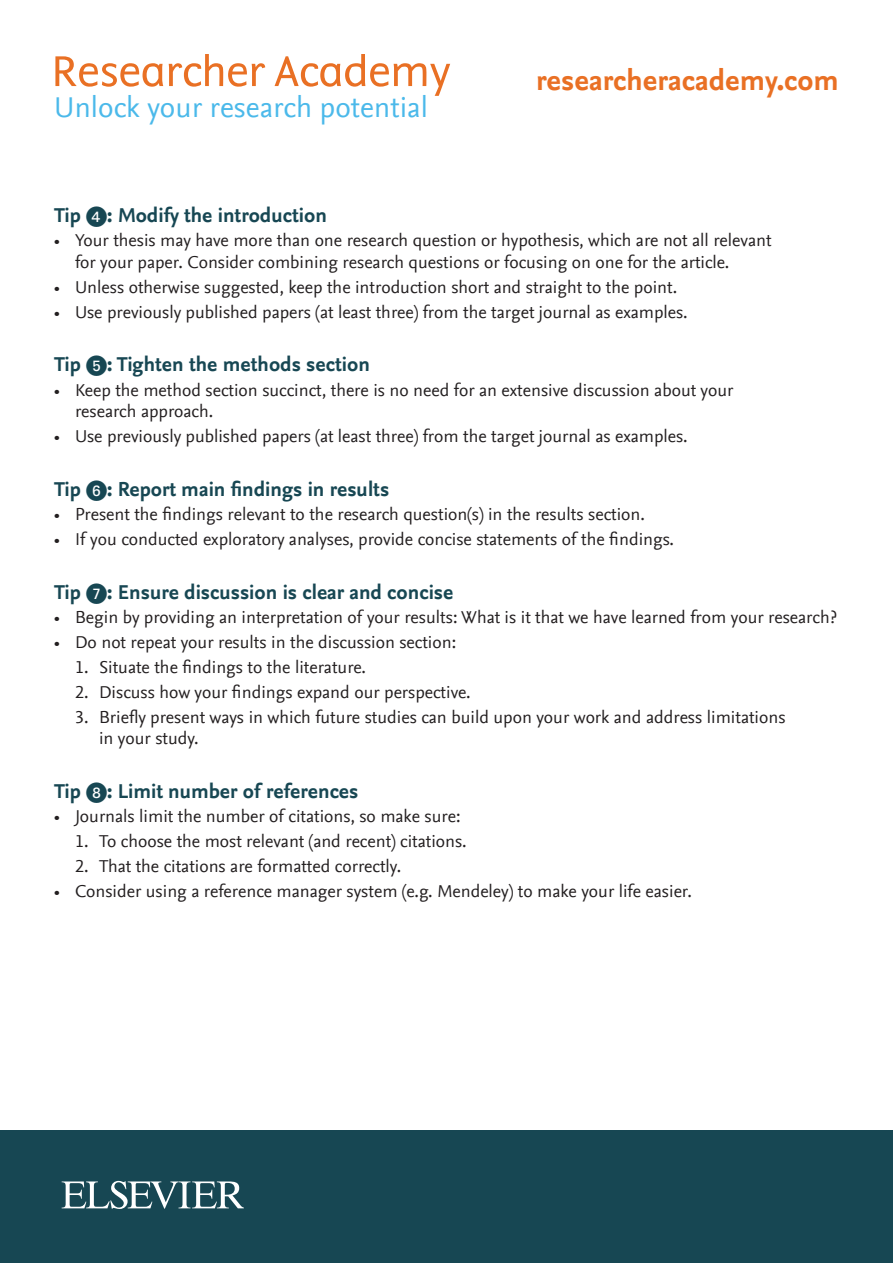
<style>
.page{position:relative;width:893px;height:1263px;background:#fff}
.page>*{position:absolute;margin:0;border:0;box-sizing:border-box;transform-origin:0 0}
.t1{font:30px "Nexus Sans Offc Pro";color:#4bb9ea}
.t2{font:700 30px "Nexus Sans Offc Pro";color:#e97024}
.t3{font:700 21px "Nexus Sans Offc Pro";color:#174753}
.t4{font:18px/21.6px "Nexus Sans Offc Pro";color:#231f20}
.s1{font-family:"Deco Numbers LH Circle";font-weight:400}
</style>
<div class="page">
<svg style="left:55px;top:56px;width:108px;height:31px"></svg>
<svg style="left:169px;top:54px;width:96px;height:33px"></svg>
<svg style="left:275px;top:54px;width:175px;height:42px"></svg>
<div style="left:0;top:1130px;width:893px;height:133px;background:#174753"></div>
<svg style="left:62px;top:1181px;width:182px;height:28px"></svg>
<h1 class="t1" style="left:54px;top:84px;width:375px">Unlock your research potential</h1>
<h1 class="t2" style="left:536px;top:58px;width:304px">researcheracademy.com</h1>
<p class="t3" style="left:54px;top:199px;width:274px">Tip <span class="s1">x</span>: Modify the introduction</p>
<p class="t4" style="left:75px;top:229px;width:698px;text-indent:-21px">• Your thesis may have more than one research question or hypothesis, which are not all relevant for your paper. Consider combining research questions or focusing on one for the article.</p>
<p class="t4" style="left:54px;top:275px;width:625px">• Unless otherwise suggested, keep the introduction short and straight to the point.</p>
<p class="t4" style="left:54px;top:300px;width:635px">• Use previously published papers (at least three) from the target journal as examples.</p>
<p class="t3" style="left:54px;top:348px;width:317px">Tip <span class="s1">y</span>: Tighten the methods section</p>
<p class="t4" style="left:75px;top:378px;width:660px;text-indent:-21px">• Keep the method section succinct, there is no need for an extensive discussion about your research approach.</p>
<p class="t4" style="left:54px;top:425px;width:635px">• Use previously published papers (at least three) from the target journal as examples.</p>
<p class="t3" style="left:54px;top:473px;width:337px">Tip <span class="s1">U</span>: Report main findings in results</p>
<p class="t4" style="left:54px;top:503px;width:592px">• Present the findings relevant to the research question(s) in the results section.</p>
<p class="t4" style="left:54px;top:527px;width:622px">• If you conducted exploratory analyses, provide concise statements of the findings.</p>
<p class="t3" style="left:54px;top:576px;width:401px">Tip <span class="s1">V</span>: Ensure discussion is clear and concise</p>
<p class="t4" style="left:54px;top:606px;width:784px">• Begin by providing an interpretation of your results: What is it that we have learned from your research?</p>
<p class="t4" style="left:54px;top:630px;width:404px">• Do not repeat your results in the discussion section:</p>
<p class="t4" style="left:75px;top:655px;width:293px">1. Situate the findings to the literature.</p>
<p class="t4" style="left:75px;top:680px;width:397px">2. Discuss how your findings expand our perspective.</p>
<p class="t4" style="left:99px;top:705px;width:688px;text-indent:-24px">3. Briefly present ways in which future studies can build upon your work and address limitations in your study.</p>
<p class="t3" style="left:54px;top:775px;width:306px">Tip <span class="s1">W</span>: Limit number of references</p>
<p class="t4" style="left:54px;top:805px;width:408px">• Journals limit the number of citations, so make sure:</p>
<p class="t4" style="left:75px;top:830px;width:393px">1. To choose the most relevant (and recent) citations.</p>
<p class="t4" style="left:75px;top:854px;width:328px">2. That the citations are formatted correctly.</p>
<p class="t4" style="left:54px;top:879px;width:639px">• Consider using a reference manager system (e.g. Mendeley) to make your life easier.</p>
</div>
